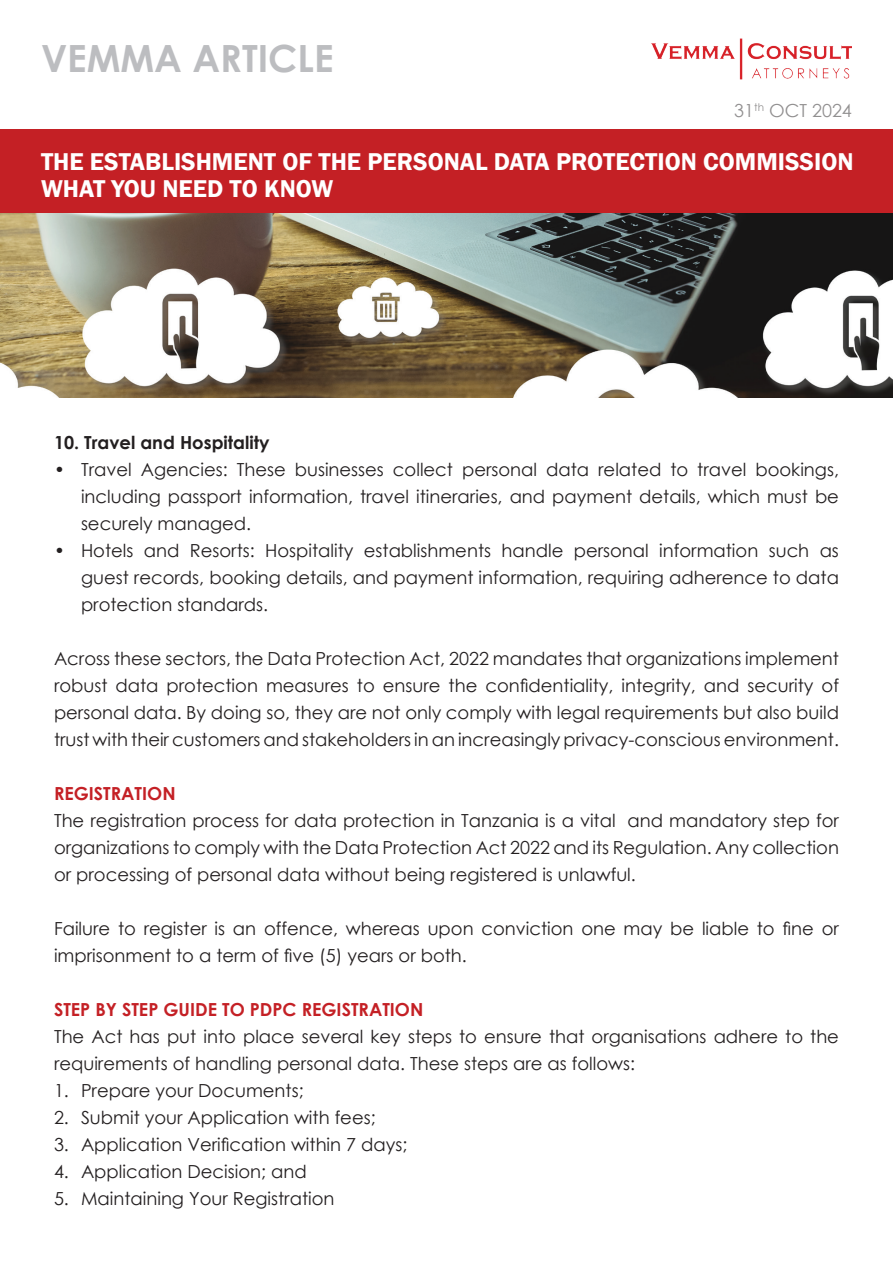
<style>
.page{position:relative;width:893px;height:1263px;background:#fff}
.page>*{position:absolute;margin:0;border:0;box-sizing:border-box;transform-origin:0 0}
.t1{font:700 37.5px "Century Gothic";color:#bcbdc0}
.t2{font:600 25.05px/26.5px "Franklin Gothic";color:#fff}
.t3{font:18px/27px "Century Gothic";color:#231f20;text-align:justify}
.t4{font:700 18px "Century Gothic";color:#c42025}
.t5{font:700 18px "Century Gothic";color:#231f20}
</style>
<div class="page">
<img style="left:651px;top:38px;width:201px;height:42px">
<img style="left:0;top:213px;width:893px;height:185px">
<div style="left:0;top:129px;width:893px;height:84px;background:#c42025"></div>
<h1 class="t1" style="left:41px;top:29px;width:294px">VEMMA ARTICLE</h1>
<p class="t3" style="left:734px;top:97px;width:119px">31<sup>th</sup> OCT 2024</p>
<h2 class="t2" style="left:41px;top:149px;width:814px">THE ESTABLISHMENT OF THE PERSONAL DATA PROTECTION COMMISSION<br>WHAT YOU NEED TO KNOW</h2>
<p class="t5" style="left:54px;top:428px;width:217px">10. Travel and Hospitality</p>
<p class="t3" style="left:81px;top:455px;width:759px;text-indent:-27px">• Travel Agencies: These businesses collect personal data related to travel bookings, including passport information, travel itineraries, and payment details, which must be securely managed.</p>
<p class="t3" style="left:81px;top:536px;width:759px;text-indent:-27px">• Hotels and Resorts: Hospitality establishments handle personal information such as guest records, booking details, and payment information, requiring adherence to data protection standards.</p>
<p class="t3" style="left:54px;top:644px;width:786px">Across these sectors, the Data Protection Act, 2022 mandates that organizations implement robust data protection measures to ensure the confidentiality, integrity, and security of personal data. By doing so, they are not only comply with legal requirements but also build trust with their customers and stakeholders in an increasingly privacy-conscious environment.</p>
<p class="t4" style="left:54px;top:779px;width:123px">REGISTRATION</p>
<p class="t3" style="left:54px;top:806px;width:786px">The registration process for data protection in Tanzania is a vital and mandatory step for organizations to comply with the Data Protection Act 2022 and its Regulation. Any collection or processing of personal data without being registered is unlawful.</p>
<p class="t3" style="left:54px;top:914px;width:786px">Failure to register is an offence, whereas upon conviction one may be liable to fine or imprisonment to a term of five (5) years or both.</p>
<p class="t4" style="left:54px;top:995px;width:371px">STEP BY STEP GUIDE TO PDPC REGISTRATION</p>
<p class="t3" style="left:54px;top:1022px;width:786px">The Act has put into place several key steps to ensure that organisations adhere to the requirements of handling personal data. These steps are as follows:</p>
<p class="t3" style="left:54px;top:1076px;width:251px">1. Prepare your Documents;</p>
<p class="t3" style="left:54px;top:1103px;width:323px">2. Submit your Application with fees;</p>
<p class="t3" style="left:54px;top:1130px;width:355px">3. Application Verification within 7 days;</p>
<p class="t3" style="left:54px;top:1157px;width:254px">4. Application Decision; and</p>
<p class="t3" style="left:54px;top:1184px;width:282px">5. Maintaining Your Registration</p>
</div>
